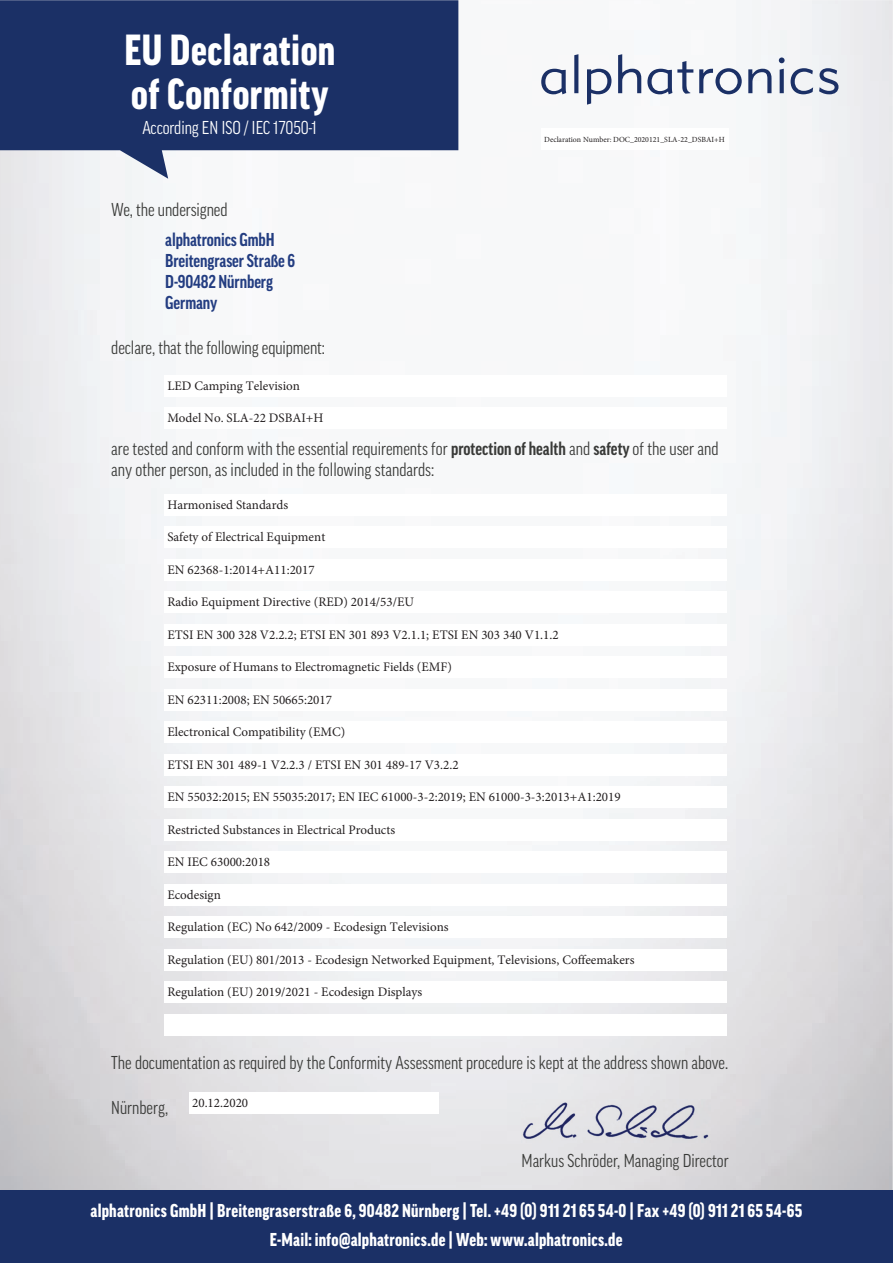
<style>
.page{position:relative;width:893px;height:1263px;background:#fff}
.page>*{position:absolute;margin:0;border:0;box-sizing:border-box;transform-origin:0 0}
.t1{font:900 condensed 42px/43.5px "Good Pro";letter-spacing:.015em;color:#fff}
.t2{font:condensed 18px/21px "Good Pro";color:#393a38}
.t3{font:900 condensed 18px/28.5px "Good Pro";letter-spacing:.015em;color:#fff;text-align:center}
.t4{font:700 condensed 18px/21px "Good Pro";letter-spacing:-.005em;color:#233d81}
.t5{font:condensed 18px "Good Pro";letter-spacing:-.005em;color:#fff}
.t6{font:13.05px "Minion Pro";color:#231f20}
.t7{font:7.8px "Minion Pro";color:#231f20}
.s1{font-weight:700}
</style>
<div class="page">
<div style="left:0;top:1190px;width:893px;height:73px;background:#1b3066"></div>
<svg style="left:0;top:0;width:458px;height:179px;background:#3c4e7c"></svg>
<svg style="left:541px;top:69px;width:25px;height:25px"></svg>
<svg style="left:574px;top:54px;width:4px;height:39px"></svg>
<svg style="left:587px;top:69px;width:24px;height:36px"></svg>
<svg style="left:618px;top:54px;width:23px;height:39px"></svg>
<svg style="left:647px;top:61px;width:46px;height:33px"></svg>
<svg style="left:699px;top:68px;width:43px;height:26px"></svg>
<svg style="left:748px;top:69px;width:23px;height:24px"></svg>
<svg style="left:779px;top:57px;width:5px;height:36px"></svg>
<svg style="left:790px;top:68px;width:23px;height:26px"></svg>
<svg style="left:819px;top:68px;width:19px;height:26px"></svg>
<img style="left:521px;top:1100px;width:189px;height:42px">
<h1 class="t1" style="left:124px;top:32px;width:212px">EU Declaration of Conformity</h1>
<h2 class="t5" style="left:142px;top:121px;width:176px">According EN ISO / IEC 17050-1</h2>
<h2 class="t2" style="left:111px;top:201px;width:118px">We, the undersigned</h2>
<h2 class="t4" style="left:165px;top:229px;width:131px">alphatronics GmbH<br>Breitengraser Straße 6<br>D-90482 Nürnberg<br>Germany</h2>
<h2 class="t2" style="left:111px;top:339px;width:215px">declare, that the following equipment:</h2>
<p class="t6" style="left:167px;top:381px;width:134px">LED Camping Television</p>
<p class="t6" style="left:167px;top:413px;width:158px">Model No. SLA-22 DSBAI+H</p>
<p class="t7" style="left:544px;top:136px;width:182px">Declaration Number: DOC_2020121_SLA-22_DSBAI+H</p>
<h2 class="t2" style="left:111px;top:440px;width:609px">are tested and conform with the essential requirements for <span class="s1">protection of health</span> and <span class="s1">safety</span> of the user and any other person, as included in the following standards:</h2>
<p class="t6" style="left:167px;top:499px;width:122px">Harmonised Standards</p>
<p class="t6" style="left:167px;top:532px;width:159px">Safety of Electrical Equipment</p>
<p class="t6" style="left:167px;top:564px;width:149px">EN 62368-1:2014+A11:2017</p>
<p class="t6" style="left:167px;top:597px;width:248px">Radio Equipment Directive (RED) 2014/53/EU</p>
<p class="t6" style="left:167px;top:629px;width:393px">ETSI EN 300 328 V2.2.2; ETSI EN 301 893 V2.1.1; ETSI EN 303 340 V1.1.2</p>
<p class="t6" style="left:167px;top:662px;width:286px">Exposure of Humans to Electromagnetic Fields (EMF)</p>
<p class="t6" style="left:167px;top:694px;width:166px">EN 62311:2008; EN 50665:2017</p>
<p class="t6" style="left:167px;top:727px;width:179px">Electronical Compatibility (EMC)</p>
<p class="t6" style="left:167px;top:759px;width:293px">ETSI EN 301 489-1 V2.2.3 / ETSI EN 301 489-17 V3.2.2</p>
<p class="t6" style="left:167px;top:792px;width:455px">EN 55032:2015; EN 55035:2017; EN IEC 61000-3-2:2019; EN 61000-3-3:2013+A1:2019</p>
<p class="t6" style="left:167px;top:824px;width:229px">Restricted Substances in Electrical Products</p>
<p class="t6" style="left:167px;top:857px;width:104px">EN IEC 63000:2018</p>
<p class="t6" style="left:167px;top:889px;width:55px">Ecodesign</p>
<p class="t6" style="left:167px;top:922px;width:283px">Regulation (EC) No 642/2009 - Ecodesign Televisions</p>
<p class="t6" style="left:167px;top:954px;width:469px">Regulation (EU) 801/2013 - Ecodesign Networked Equipment, Televisions, Coffeemakers</p>
<p class="t6" style="left:167px;top:987px;width:256px">Regulation (EU) 2019/2021 - Ecodesign Displays</p>
<h2 class="t2" style="left:111px;top:1054px;width:618px">The documentation as required by the Conformity Assessment procedure is kept at the address shown above.</h2>
<h2 class="t2" style="left:111px;top:1098px;width:58px">Nürnberg,</h2>
<h2 class="t2" style="left:521px;top:1152px;width:209px">Markus Schröder, Managing Director</h2>
<p class="t6" style="left:192px;top:1098px;width:58px">20.12.2020</p>
<h2 class="t3" style="left:91px;top:1198px;width:713px">alphatronics GmbH | Breitengraserstraße 6, 90482 Nürnberg | Tel. +49 (0) 911 21 65 54-0 | Fax +49 (0) 911 21 65 54-65<br>E-Mail: info@alphatronics.de | Web: www.alphatronics.de</h2>
</div>
